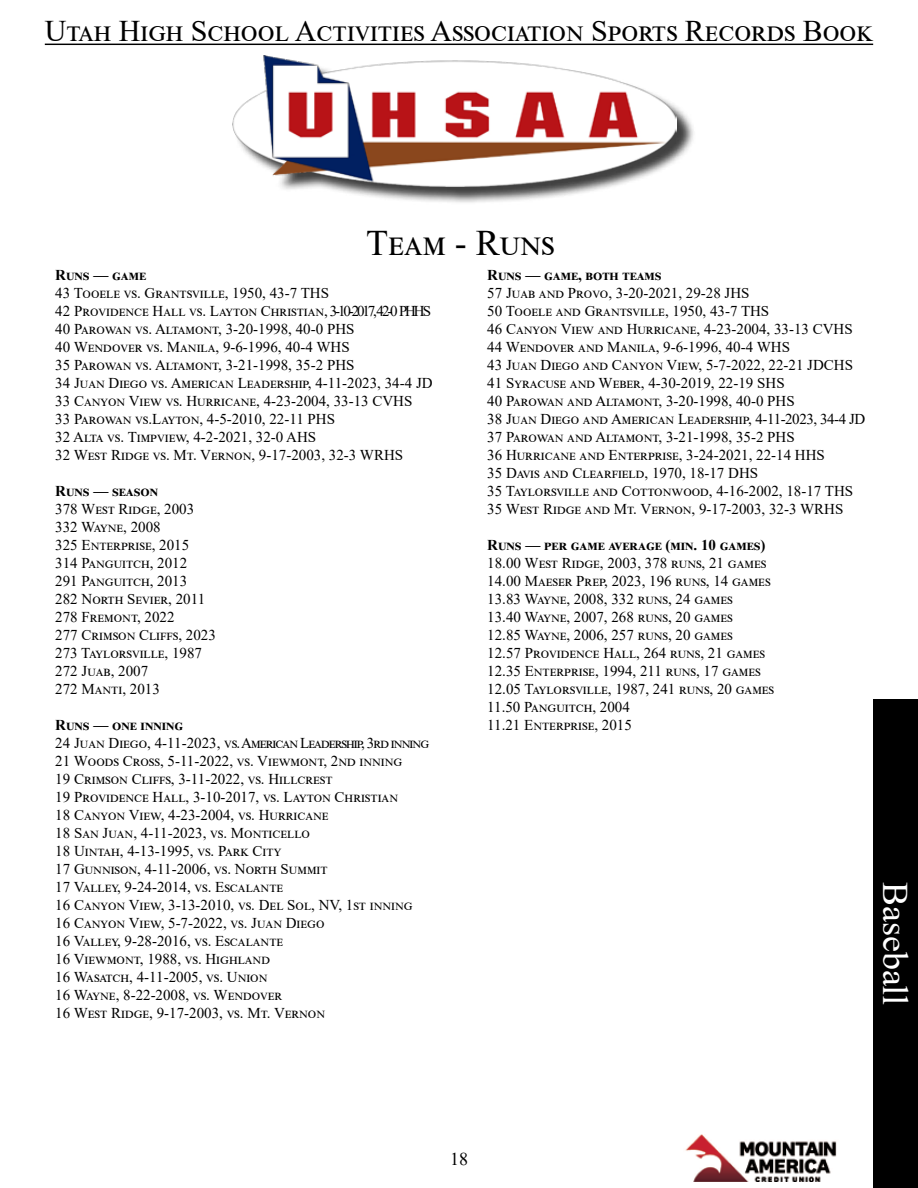
<style>
.page{position:relative;width:918px;height:1188px;background:#fff}
.page>*{position:absolute;margin:0;border:0;box-sizing:border-box;transform-origin:0 0}
.t1{font:36px "Times New Roman";letter-spacing:.03em;color:#000}
.t2{font:36px "Times New Roman";color:#fff}
.t3{font:30px "Times New Roman";color:#000}
.t4{font:18px "Times New Roman";color:#000}
.t5{font:15px/18px "Times New Roman";color:#000}
.t6{font:700 15px "Times New Roman";color:#000}
</style>
<div class="page">
<hr style="left:45px;top:44px;width:828px;height:1px;background:#000">
<div style="left:235px;top:58px;width:461px;height:147px;background:#000;opacity:.75"></div>
<img style="left:232px;top:55px;width:445px;height:132px">
<img style="left:685px;top:1134px;width:152px;height:48px">
<div style="left:873px;top:699px;width:45px;height:489px;background:#000"></div>
<h2 class="t3" style="left:45px;top:10px;width:830px">Utah High School Activities Association Sports Records Book</h2>
<h1 class="t1" style="left:366px;top:218px;width:190px">Team - Runs</h1>
<p class="t6" style="left:55px;top:264px;width:92px">Runs — game</p>
<p class="t5" style="left:55px;top:284px;width:379px">43 Tooele vs. Grantsville, 1950, 43-7 THS<br>42 Providence Hall vs. Layton Christian, 3-10-2017,42-0 PHHS 40 Parowan vs. Altamont, 3-20-1998, 40-0 PHS<br>40 Wendover vs. Manila, 9-6-1996, 40-4 WHS<br>35 Parowan vs. Altamont, 3-21-1998, 35-2 PHS<br>34 Juan Diego vs. American Leadership, 4-11-2023, 34-4 JD 33 Canyon View vs. Hurricane, 4-23-2004, 33-13 CVHS<br>33 Parowan vs.Layton, 4-5-2010, 22-11 PHS<br>32 Alta vs. Timpview, 4-2-2021, 32-0 AHS<br>32 West Ridge vs. Mt. Vernon, 9-17-2003, 32-3 WRHS</p>
<p class="t6" style="left:55px;top:480px;width:104px">Runs — season</p>
<p class="t5" style="left:55px;top:500px;width:162px">378 West Ridge, 2003<br>332 Wayne, 2008<br>325 Enterprise, 2015<br>314 Panguitch, 2012<br>291 Panguitch, 2013<br>282 North Sevier, 2011<br>278 Fremont, 2022<br>277 Crimson Cliffs, 2023<br>273 Taylorsville, 1987<br>272 Juab, 2007<br>272 Manti, 2013</p>
<p class="t6" style="left:55px;top:714px;width:129px">Runs — one inning</p>
<p class="t5" style="left:55px;top:734px;width:375px">24 Juan Diego, 4-11-2023, vs. American Leadership, 3rd inning 21 Woods Cross, 5-11-2022, vs. Viewmont, 2nd inning<br>19 Crimson Cliffs, 3-11-2022, vs. Hillcrest<br>19 Providence Hall, 3-10-2017, vs. Layton Christian<br>18 Canyon View, 4-23-2004, vs. Hurricane<br>18 San Juan, 4-11-2023, vs. Monticello<br>18 Uintah, 4-13-1995, vs. Park City<br>17 Gunnison, 4-11-2006, vs. North Summit<br>17 Valley, 9-24-2014, vs. Escalante<br>16 Canyon View, 3-13-2010, vs. Del Sol, NV, 1st inning 16 Canyon View, 5-7-2022, vs. Juan Diego<br>16 Valley, 9-28-2016, vs. Escalante<br>16 Viewmont, 1988, vs. Highland<br>16 Wasatch, 4-11-2005, vs. Union<br>16 Wayne, 8-22-2008, vs. Wendover<br>16 West Ridge, 9-17-2003, vs. Mt. Vernon</p>
<p class="t6" style="left:487px;top:264px;width:176px">Runs — game, both teams</p>
<p class="t5" style="left:487px;top:284px;width:379px">57 Juab and Provo, 3-20-2021, 29-28 JHS<br>50 Tooele and Grantsville, 1950, 43-7 THS<br>46 Canyon View and Hurricane, 4-23-2004, 33-13 CVHS 44 Wendover and Manila, 9-6-1996, 40-4 WHS<br>43 Juan Diego and Canyon View, 5-7-2022, 22-21 JDCHS 41 Syracuse and Weber, 4-30-2019, 22-19 SHS<br>40 Parowan and Altamont, 3-20-1998, 40-0 PHS<br>38 Juan Diego and American Leadership, 4-11-2023, 34-4 JD 37 Parowan and Altamont, 3-21-1998, 35-2 PHS<br>36 Hurricane and Enterprise, 3-24-2021, 22-14 HHS<br>35 Davis and Clearfield, 1970, 18-17 DHS<br>35 Taylorsville and Cottonwood, 4-16-2002, 18-17 THS 35 West Ridge and Mt. Vernon, 9-17-2003, 32-3 WRHS</p>
<p class="t6" style="left:487px;top:534px;width:280px">Runs — per game average (min. 10 games)</p>
<p class="t5" style="left:487px;top:554px;width:288px">18.00 West Ridge, 2003, 378 runs, 21 games 14.00 Maeser Prep, 2023, 196 runs, 14 games 13.83 Wayne, 2008, 332 runs, 24 games<br>13.40 Wayne, 2007, 268 runs, 20 games<br>12.85 Wayne, 2006, 257 runs, 20 games<br>12.57 Providence Hall, 264 runs, 21 games 12.35 Enterprise, 1994, 211 runs, 17 games 12.05 Taylorsville, 1987, 241 runs, 20 games 11.50 Panguitch, 2004<br>11.21 Enterprise, 2015</p>
<h1 class="t2" style="left:920px;top:882px;width:125px;rotate:90deg">Baseball</h1>
<p class="t4" style="left:450px;top:1146px;width:19px">18</p>
</div>
